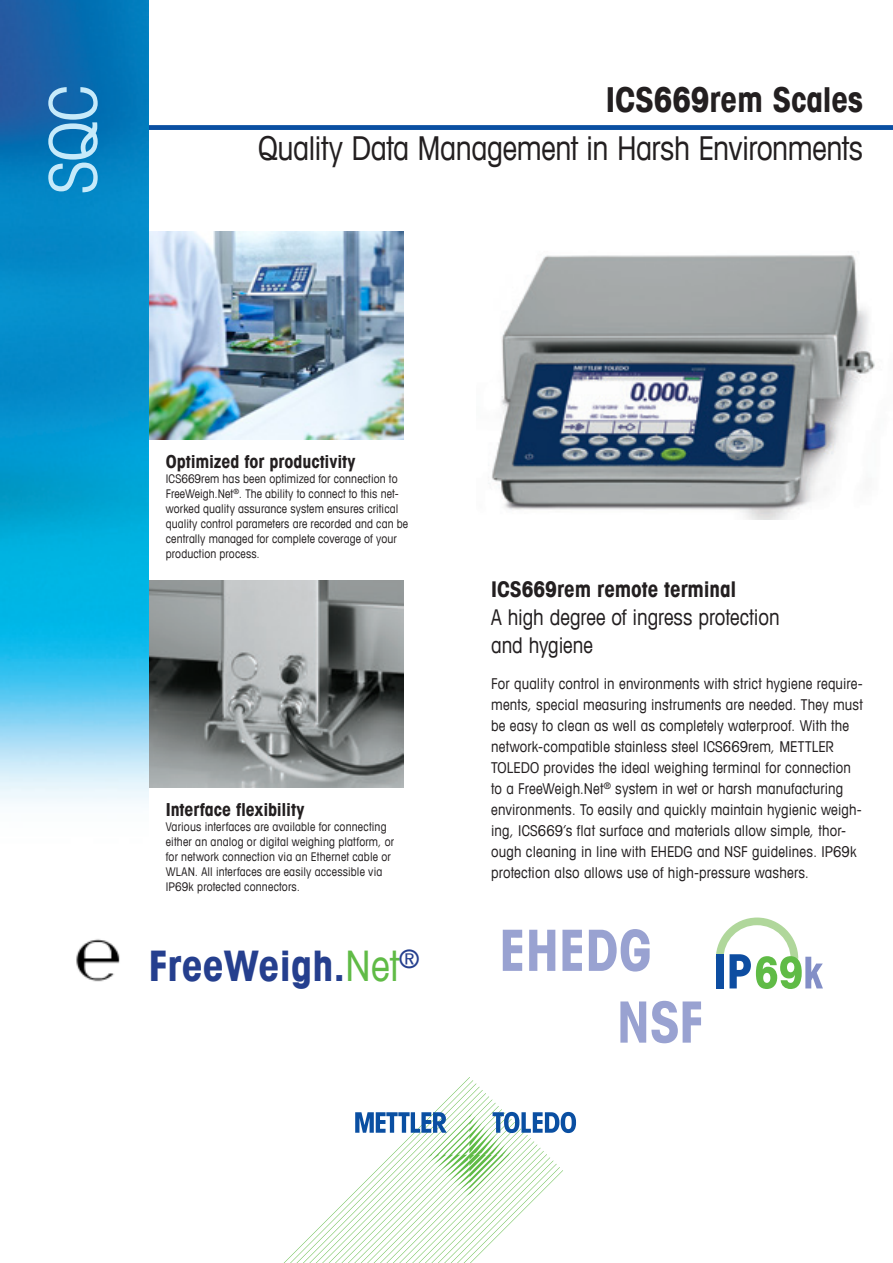
<style>
.page{position:relative;width:893px;height:1263px;background:#fff}
.page>*{position:absolute;margin:0;border:0;box-sizing:border-box;transform-origin:0 0}
._01_product_family{font:condensed 66px "Avant Garde Com";color:#c6eafa}
.t1{font:700 condensed 56.85px "Avant Garde Com";letter-spacing:-.005em;color:#99a2d1;scale:.95 1}
.t2{font:700 condensed 42.3px "Avant Garde Com";color:#253f8e}
._02_1_headline_book{font:700 condensed 34.5px "Avant Garde Com";letter-spacing:-.005em;color:#231f20}
._02_1_headline_book-2{font:condensed 33px "Avant Garde Com";letter-spacing:-.015em;color:#231f20}
._03_subhead_14{font:condensed 21.75px/28.2px "Avant Garde Com";letter-spacing:-.005em;color:#231f20}
._05_1_running_subhea{font:700 condensed 18px "Avant Garde Com";letter-spacing:-.005em;color:#231f20}
._05_running_text{font:condensed 15px/21px "Avant Garde Com";letter-spacing:.01em;color:#231f20}
._05_running_text-2{font:condensed 12px/15px "Avant Garde Com";letter-spacing:.01em;color:#231f20}
.s1{font-weight:400;color:#60bb46}
.s2{font-weight:700}
</style>
<div class="page">
<svg style="left:284px;top:1077px;width:292px;height:186px"></svg>
<img style="left:488px;top:255px;width:387px;height:265px">
<div style="left:137px;top:125px;width:756px;height:5px;background:#0a4fa2"></div>
<img style="left:149px;top:232px;width:254px;height:207px">
<img style="left:149px;top:581px;width:254px;height:206px">
<img style="left:0;top:0;width:149px;height:803px">
<img style="left:76px;top:939px;width:44px;height:43px">
<svg style="left:716px;top:917px;width:107px;height:72px"></svg>
<p class="_01_product_family" style="left:32px;top:194px;width:110px;rotate:-90deg">SQC</p>
<p class="_02_1_headline_book" style="left:606px;top:77px;width:259px">ICS669rem Scales</p>
<p class="_02_1_headline_book-2" style="left:258px;top:127px;width:607px">Quality Data Management in Harsh Environments</p>
<p class="_05_1_running_subhea" style="left:166px;top:450px;width:191px">Optimized for productivity</p>
<p class="_05_running_text-2" style="left:166px;top:471px;width:244px">ICS669rem has been optimized for connection to FreeWeigh.Net<sup>®</sup>. The ability to connect to this net&shy;worked quality assurance system ensures critical quality control parameters are recorded and can be centrally managed for complete coverage of your production process.</p>
<p class="_05_1_running_subhea" style="left:166px;top:798px;width:140px">Interface flexibility</p>
<p class="_05_running_text-2" style="left:166px;top:819px;width:230px">Various interfaces are available for connecting either an analog or digital weighing platform, or for network connection via an Ethernet cable or WLAN. All interfaces are easily accessible via IP69k protected connectors.</p>
<p class="t2" style="left:149px;top:938px;width:272px">FreeWeigh.<span class="s1">Net</span><sup>®</sup></p>
<p class="_03_subhead_14" style="left:491px;top:574px;width:290px"><span class="s2">ICS669rem remote terminal<br></span>A high degree of ingress protection and hygiene</p>
<p class="_05_running_text" style="left:491px;top:673px;width:373px">For quality control in environments with strict hygiene require&shy;ments, special measuring instruments are needed. They must be easy to clean as well as completely waterproof. With the network-compatible stainless steel ICS669rem, METTLER TOLEDO provides the ideal weighing terminal for connection to a FreeWeigh.Net<sup>®</sup> system in wet or harsh manufacturing environments. To easily and quickly maintain hygienic weigh&shy;ing, ICS669’s flat surface and materials allow simple, thor&shy;ough cleaning in line with EHEDG and NSF guidelines. IP69k protection also allows use of high-pressure washers.</p>
<p class="t1" style="left:499px;top:914px;width:162px">EHEDG</p>
<p class="t1" style="left:617px;top:986px;width:93px">NSF</p>
</div>
